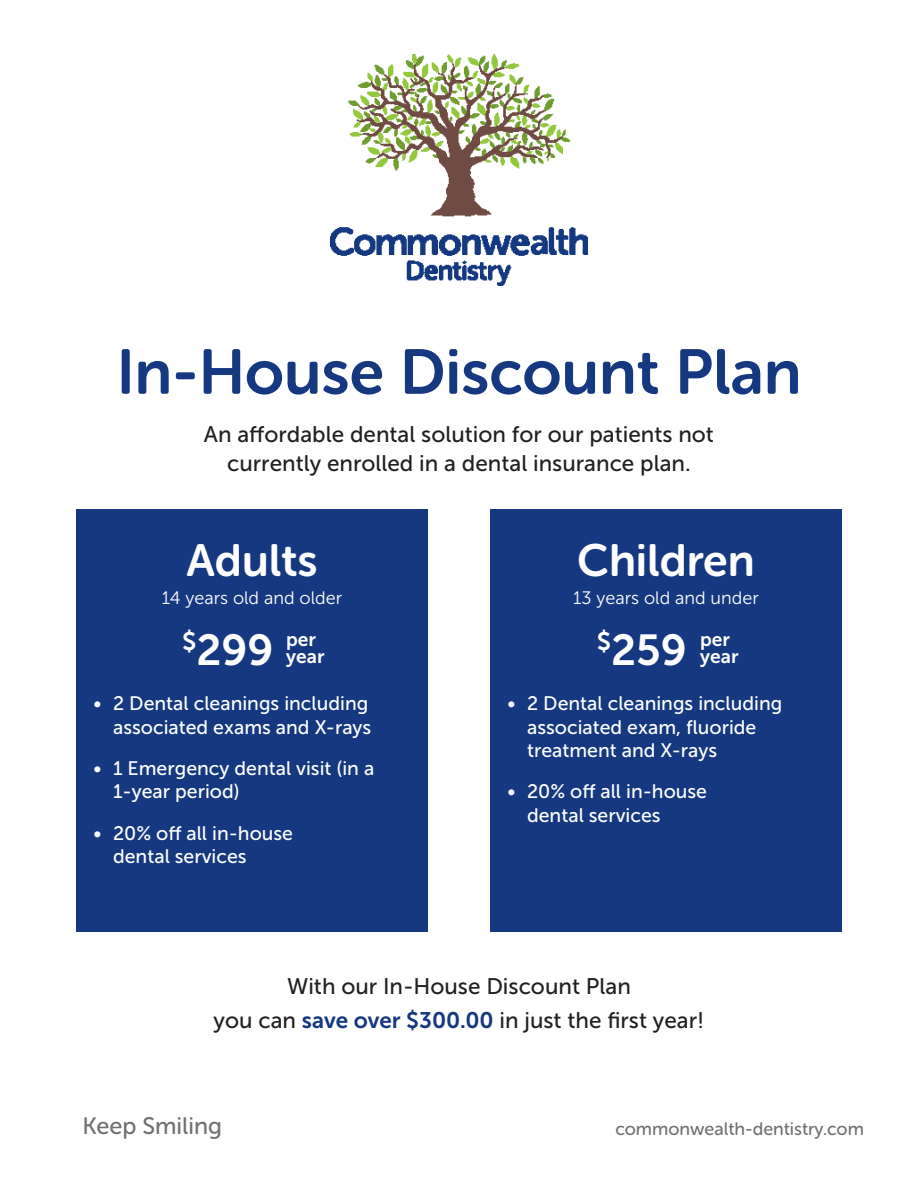
<style>
.page{position:relative;width:918px;height:1188px;background:#fff}
.page>*{position:absolute;margin:0;border:0;box-sizing:border-box;transform-origin:0 0}
.t1{font:63px "Museo Sans Rounded 700";color:#163880}
.t2{font:45px "Museo Sans Rounded 700";color:#fff}
.t3{font:43.2px "Museo Sans 700";color:#fff}
.t4{font:23.7px "Museo Sans Rounded 500";color:#737074}
.t5{font:22.5px/28.5px "Museo Sans 500";color:#231f20;text-align:center}
.t6{font:19.5px/23.4px "Museo Sans 500";color:#fff}
.t7{font:19.2px/16.8px "Museo Sans 700";color:#fff}
.t8{font:18px "Museo Sans 300";color:#fff}
.t9{font:18px "Museo Sans Rounded 500";color:#737074}
.s1{font-family:"Museo Sans 700";color:#163880}
</style>
<div class="page">
<div style="left:490px;top:509px;width:352px;height:423px;background:#163880"></div>
<div style="left:76px;top:509px;width:352px;height:423px;background:#163880"></div>
<img style="left:330px;top:54px;width:258px;height:232px">
<p class="t1" style="left:117px;top:337px;width:686px">In-House Discount Plan</p>
<p class="t5" style="left:204px;top:420px;width:512px">An affordable dental solution for our patients not currently enrolled in a dental insurance plan.</p>
<p class="t2" style="left:186px;top:536px;width:133px">Adults</p>
<p class="t8" style="left:162px;top:588px;width:182px">14 years old and older</p>
<p class="t2" style="left:577px;top:536px;width:179px">Children</p>
<p class="t8" style="left:573px;top:588px;width:187px">13 years old and under</p>
<p class="t3" style="left:182px;top:626px;width:93px"><sup>$</sup>299</p>
<p class="t7" style="left:286px;top:631px;width:40px">per year</p>
<p class="t3" style="left:597px;top:626px;width:92px"><sup>$</sup>259</p>
<p class="t7" style="left:700px;top:631px;width:40px">per year</p>
<p class="t6" style="left:94px;top:692px;width:279px;text-align:right">• 2 Dental cleanings including associated exams and X-rays</p>
<p class="t6" style="left:113px;top:757px;width:263px;text-indent:-20px">• 1 Emergency dental visit (in a<br>1-year period)</p>
<p class="t6" style="left:113px;top:822px;width:182px;text-indent:-20px">• 20% off all in-house dental services</p>
<p class="t6" style="left:527px;top:692px;width:257px;text-indent:-20px">• 2 Dental cleanings including associated exam, fluoride treatment and X-rays</p>
<p class="t6" style="left:527px;top:780px;width:182px;text-indent:-20px">• 20% off all in-house dental services</p>
<p class="t5" style="left:214px;top:970px;width:492px;line-height:33.5px">With our In-House Discount Plan<br>you can <span class="s1">save over $300.00</span> in just the first year!</p>
<p class="t4" style="left:83px;top:1113px;width:141px">Keep Smiling</p>
<p class="t9" style="left:615px;top:1118px;width:250px">commonwealth-dentistry.com</p>
</div>
